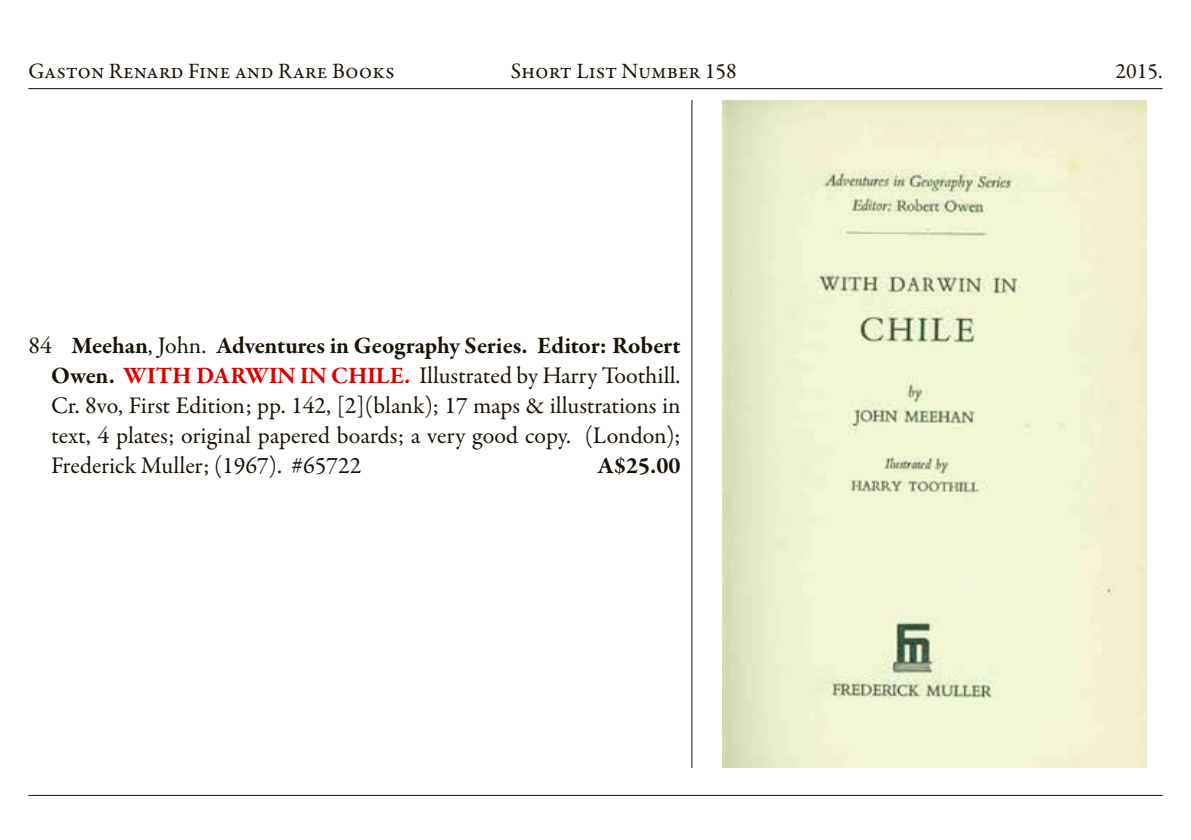
<style>
.page{position:relative;width:1191px;height:840px;background:#fff}
.page>*{position:absolute;margin:0;border:0;box-sizing:border-box;transform-origin:0 0}
.t1{font:24px/30px "Garamond Premr Pro";color:#1a1207;text-align:justify}
.t2{font:700 24px "Garamond Premr Pro";color:#1a1207}
.t3{font:22px "Garamond Premr Pro";color:#1a1207}
.s1{font-weight:700}
.s2{font-weight:700;color:#db0000}
</style>
<div class="page">
<hr style="left:28px;top:88px;width:1134px;height:1px;background:#1a1207">
<hr style="left:28px;top:794px;width:1134px;height:1px;background:#1a1207">
<hr style="left:691px;top:100px;width:1px;height:667px;background:#1a1207">
<img style="left:722px;top:100px;width:424px;height:667px">
<p class="t3" style="left:28px;top:57px;width:368px">Gaston Renard Fine and Rare Books</p>
<p class="t3" style="left:511px;top:57px;width:228px">Short List Number 158</p>
<p class="t3" style="left:1115px;top:57px;width:49px">2015.</p>
<p class="t1" style="left:51px;top:330px;width:631px;text-indent:-23px">84 <span class="s1">Meehan</span>, John. <span class="s1">Adventures in Geography Series. Editor: Robert Owen.</span> <span class="s2">WITH DARWIN IN CHILE.</span> Illustrated by Harry Toothill.<br>Cr. 8vo, First Edition; pp. 142, [2](blank); 17 maps &amp; illustrations in text, 4 plates; original papered boards; a very good copy. (London); Frederick Muller; (1967). #65722</p>
<p class="t2" style="left:598px;top:450px;width:84px">A$25.00</p>
</div>
